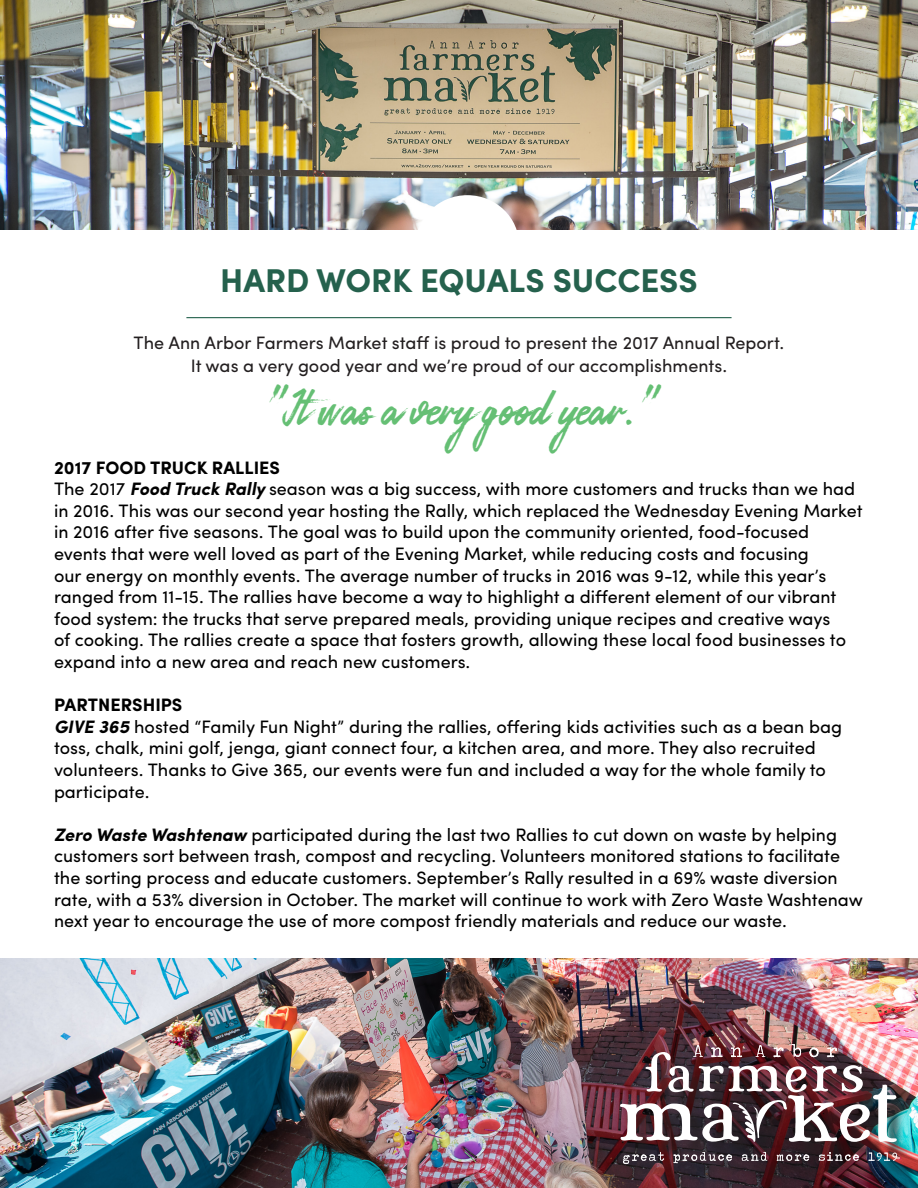
<style>
.page{position:relative;width:918px;height:1188px;background:#fff}
.page>*{position:absolute;margin:0;border:0;box-sizing:border-box;transform-origin:0 0}
.geosans_head{font:700 33px "Sofia Pro";color:#25614d}
.Bell_MT{font:33px "Burelom";color:#65bf74}
.t1{font:18px/21.6px "Sofia Pro";color:#000}
.Bell_MT-2{font:18px/22.5px "Sofia Pro";color:#231f20;text-align:center}
.t2{font:700 18px "Sofia Pro";color:#000}
.s1{font-weight:700;font-style:italic}
</style>
<div class="page">
<img style="left:0;top:0;width:918px;height:229px">
<div style="left:416px;top:195px;width:103px;height:101px;background:#fff;border-radius:50%"></div>
<hr style="left:186px;top:317px;width:546px;height:1px;background:#25614d">
<img style="left:0;top:959px;width:918px;height:229px">
<div style="left:623px;top:1047px;width:292px;height:135px;background:#231f20;opacity:.75"></div>
<img style="left:620px;top:1044px;width:277px;height:98px">
<svg style="left:623px;top:1152px;width:41px;height:12px"></svg>
<svg style="left:673px;top:1152px;width:59px;height:12px"></svg>
<svg style="left:742px;top:1152px;width:25px;height:9px"></svg>
<svg style="left:777px;top:1154px;width:32px;height:7px"></svg>
<svg style="left:819px;top:1152px;width:40px;height:9px"></svg>
<svg style="left:868px;top:1152px;width:29px;height:9px"></svg>
<p class="geosans_head" style="left:220px;top:255px;width:479px">HARD WORK EQUALS SUCCESS</p>
<p class="Bell_MT-2" style="left:134px;top:331px;width:652px">The Ann Arbor Farmers Market staff is proud to present the 2017 Annual Report.<br>It was a very good year and we’re proud of our accomplishments.</p>
<p class="Bell_MT" style="left:263px;top:393px;width:394px">“Itwas a verygood year.”</p>
<p class="t2" style="left:54px;top:454px;width:227px">2017 FOOD TRUCK RALLIES</p>
<p class="t1" style="left:54px;top:477px;width:810px">The 2017 <span class="s1">Food Truck Rally</span> season was a big success, with more customers and trucks than we had in 2016. This was our second year hosting the Rally, which replaced the Wednesday Evening Market in 2016 after five seasons. The goal was to build upon the community oriented, food-focused events that were well loved as part of the Evening Market, while reducing costs and focusing<br>our energy on monthly events. The average number of trucks in 2016 was 9-12, while this year’s ranged from 11-15. The rallies have become a way to highlight a different element of our vibrant food system: the trucks that serve prepared meals, providing unique recipes and creative ways<br>of cooking. The rallies create a space that fosters growth, allowing these local food businesses to expand into a new area and reach new customers.</p>
<p class="t2" style="left:54px;top:691px;width:130px">PARTNERSHIPS</p>
<p class="t1" style="left:54px;top:714px;width:790px"><span class="s1">GIVE 365</span> hosted “Family Fun Night” during the rallies, offering kids activities such as a bean bag toss, chalk, mini golf, jenga, giant connect four, a kitchen area, and more. They also recruited volunteers. Thanks to Give 365, our events were fun and included a way for the whole family to participate.</p>
<p class="t1" style="left:54px;top:822px;width:811px"><span class="s1">Zero Waste Washtenaw</span> participated during the last two Rallies to cut down on waste by helping customers sort between trash, compost and recycling. Volunteers monitored stations to facilitate the sorting process and educate customers. September’s Rally resulted in a 69% waste diversion rate, with a 53% diversion in October. The market will continue to work with Zero Waste Washtenaw next year to encourage the use of more compost friendly materials and reduce our waste.</p>
</div>
